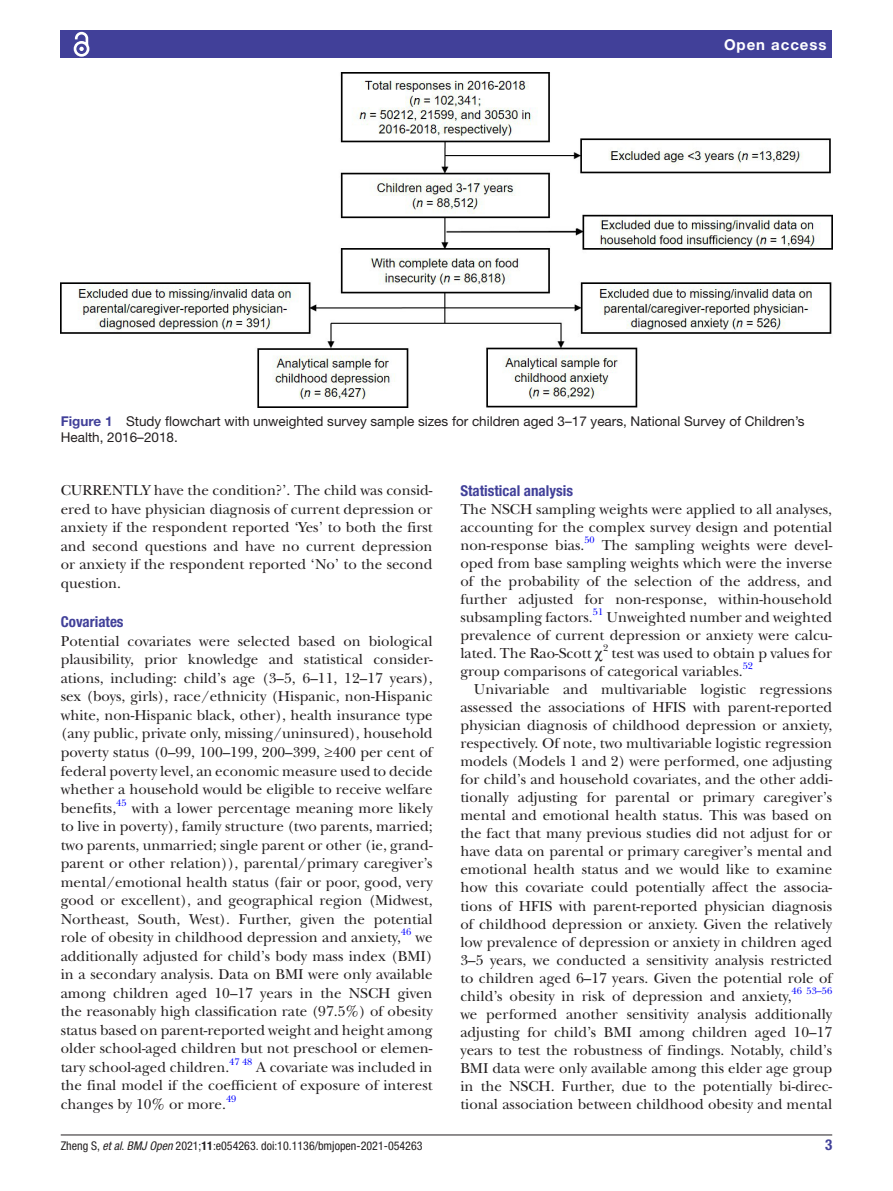
<style>
.page{position:relative;width:893px;height:1191px;background:#fff}
.page>*{position:absolute;margin:0;border:0;box-sizing:border-box;transform-origin:0 0}
.t1{font:15px/18px "New Baskerville";color:#231f20;text-align:justify}
.t2{font:700 condensed 15px "Helvetica Neue LT Std";color:#414099}
.t3{font:700 15px "Helvetica Neue LT Std";letter-spacing:.065em;color:#fff}
.t4{font:13.5px/16.2px "Helvetica Neue LT Std";color:#231f20}
.t5{font:condensed 12px "Helvetica Neue LT Std";color:#231f20}
.t6{font:9.9px "New Baskerville";color:#00f}
.t7{font:9.9px "New Baskerville";color:#231f20}
.s1{font-weight:700;color:#414099}
.s2{font-style:italic}
.s3{font-weight:700}
</style>
<div class="page">
<hr style="left:61px;top:1134px;width:771px;height:1px;background:#231f20">
<div style="left:61px;top:31px;width:771px;height:27px;background:#414099"></div>
<svg style="left:73px;top:31px;width:17px;height:26px"></svg>
<img style="left:61px;top:73px;width:771px;height:335px">
<p class="t3" style="left:724px;top:35px;width:104px">Open access</p>
<p class="t4" style="left:61px;top:412px;width:745px"><span class="s1">Figure 1</span> Study flowchart with unweighted survey sample sizes for children aged 3–17 years, National Survey of Children’s<br>Health, 2016–2018.</p>
<p class="t1" style="left:61px;top:481px;width:373px;line-height:18.5px">CURRENTLY have the condition?’. The child was consid&shy;ered to have physician diagnosis of current depression or anxiety if the respondent reported ‘Yes’ to both the first and second questions and have no current depression or anxiety if the respondent reported ‘No’ to the second question.</p>
<p class="t2" style="left:61px;top:613px;width:64px">Covariates</p>
<p class="t1" style="left:61px;top:632px;width:373px;line-height:18.5px">Potential covariates were selected based on biological plausibility, prior knowledge and statistical consider&shy;ations, including: child’s age (3–5, 6–11, 12–17 years), sex (boys, girls), race/ethnicity (Hispanic, non-Hispanic white, non-Hispanic black, other), health insurance type (any public, private only, missing/uninsured), household poverty status (0–99, 100–199, 200–399, ≥400 per cent of federal poverty level, an economic measure used to decide whether a household would be eligible to receive welfare benefits,</p>
<p class="t6" style="left:116px;top:797px;width:12px">45</p>
<p class="t1" style="left:61px;top:798px;width:373px;line-height:18.5px;text-indent:71px">with a lower percentage meaning more likely to live in poverty), family structure (two parents, married; two parents, unmarried; single parent or other (ie, grand&shy;parent or other relation)), parental/primary caregiver’s mental/emotional health status (fair or poor, good, very good or excellent), and geographical region (Midwest, Northeast, South, West). Further, given the potential role of obesity in childhood depression and anxiety,</p>
<p class="t6" style="left:401px;top:926px;width:12px">46</p>
<p class="t1" style="left:61px;top:928px;width:373px;line-height:18.5px;text-indent:355px">we additionally adjusted for child’s body mass index (BMI) in a secondary analysis. Data on BMI were only available among children aged 10–17 years in the NSCH given the reasonably high classification rate (97.5%) of obesity status based on parent-reported weight and height among older school-aged children but not preschool or elemen&shy;tary school-aged children.</p>
<p class="t6" style="left:229px;top:1056px;width:25px">47 48</p>
<p class="t1" style="left:61px;top:1057px;width:373px;line-height:18.5px;text-indent:195px">A covariate was included in the final model if the coefficient of exposure of interest changes by 10% or more.<sup>49</sup></p>
<p class="t2" style="left:460px;top:481px;width:114px">Statistical analysis</p>
<p class="t1" style="left:460px;top:500px;width:373px">The NSCH sampling weights were applied to all analyses, accounting for the complex survey design and potential non-response bias.</p>
<p class="t6" style="left:584px;top:534px;width:12px">50</p>
<p class="t1" style="left:460px;top:536px;width:373px;text-indent:141px">The sampling weights were devel&shy;oped from base sampling weights which were the inverse of the probability of the selection of the address, and further adjusted for non-response, within-household subsampling factors.</p>
<p class="t6" style="left:593px;top:606px;width:12px">51</p>
<p class="t1" style="left:460px;top:608px;width:373px;text-indent:146px">Unweighted number and weighted prevalence of current depression or anxiety were calcu&shy;lated. The Rao-Scott</p>
<p class="t7" style="left:603px;top:642px;width:7px">2</p>
<p class="t1" style="left:460px;top:644px;width:373px;text-indent:151px">test was used to obtain p values for group comparisons of categorical variables.</p>
<p class="t6" style="left:743px;top:660px;width:12px">52</p>
<p class="t1" style="left:460px;top:680px;width:373px;text-indent:14px">Univariable and multivariable logistic regressions assessed the associations of HFIS with parent-reported physician diagnosis of childhood depression or anxiety, respectively. Of note, two multivariable logistic regression models (Models 1 and 2) were performed, one adjusting for child’s and household covariates, and the other addi&shy;tionally adjusting for parental or primary caregiver’s mental and emotional health status. This was based on the fact that many previous studies did not adjust for or have data on parental or primary caregiver’s mental and emotional health status and we would like to examine how this covariate could potentially affect the associa&shy;tions of HFIS with parent-reported physician diagnosis of childhood depression or anxiety. Given the relatively low prevalence of depression or anxiety in children aged 3–5 years, we conducted a sensitivity analysis restricted to children aged 6–17 years. Given the potential role of child’s obesity in risk of depression and anxiety,<sup>46</sup> <sup>53–56 </sup>we performed another sensitivity analysis additionally adjusting for child’s BMI among children aged 10–17 years to test the robustness of findings. Notably, child’s BMI data were only available among this elder age group in the NSCH. Further, due to the potentially bi-direc&shy;tional association between childhood obesity and mental</p>
<p class="t5" style="left:61px;top:1138px;width:363px">Zheng S, <span class="s2">et al</span>. <span class="s2">BMJ Open</span> 2021;<span class="s3">11</span>:e054263. doi:10.1136/bmjopen-2021-054263</p>
<p class="t2" style="left:825px;top:1135px;width:9px">3</p>
</div>
